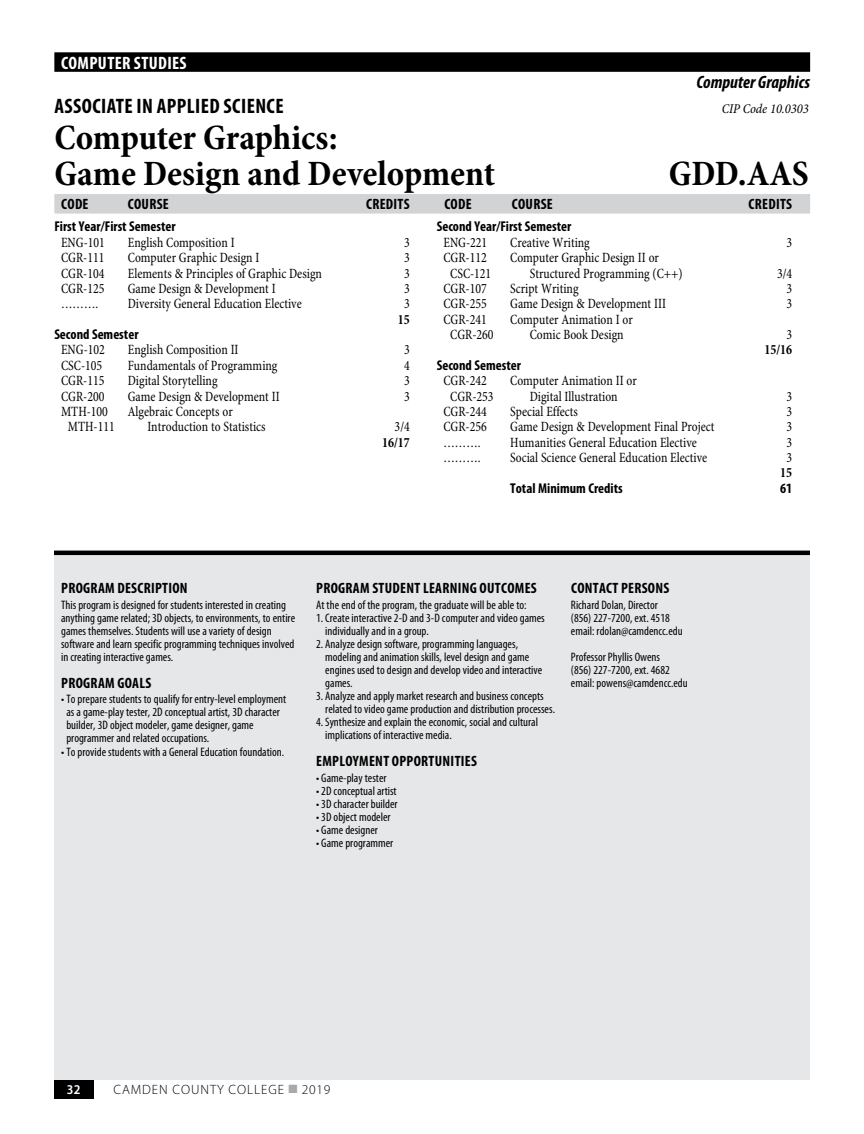
<style>
.page{position:relative;width:864px;height:1134px;background:#fff}
.page>*{position:absolute;margin:0;border:0;box-sizing:border-box;transform-origin:0 0}
.t1{font:700 condensed 36px/36px "Minion Pro";color:#000}
.t2{font:700 condensed 21px "Myriad Pro";letter-spacing:.02em;color:#000}
.t3{font:italic 700 condensed 18px "Myriad Pro";color:#000}
.t4{font:700 condensed 18px "Myriad Pro";letter-spacing:.02em;color:#fff}
.t5{font:700 condensed 15px "Myriad Pro";letter-spacing:.02em;color:#000}
.t6{font:condensed 14.25px "Minion Pro";color:#000;scale:.9 1}
.t7{font:700 condensed 14.25px "Myriad Pro";color:#000}
.t8{font:700 condensed 14.25px "Minion Pro";color:#000;scale:.9 1}
.t9{font:300 13.5px "Myriad Pro";letter-spacing:.07em;color:#000}
.t10{font:italic condensed 13.5px "Minion Pro";color:#000}
.t11{font:600 semi-condensed 13.5px "Myriad Pro";color:#fff}
.t12{font:condensed 12.3px/13px "Myriad Pro";color:#000}
.s1{color:#a7a9ac}
</style>
<div class="page">
<div style="left:54px;top:1080px;width:39px;height:18px;background:#000"></div>
<div style="left:54px;top:555px;width:756px;height:525px;background:#e6e7e8"></div>
<hr style="left:54px;top:551px;width:756px;height:4px;background:#000">
<div style="left:54px;top:52px;width:756px;height:20px;background:#000"></div>
<div style="left:54px;top:194px;width:756px;height:20px;background:#d1d3d4"></div>
<h3 class="t4" style="left:61px;top:52px;width:127px">COMPUTER STUDIES</h3>
<h3 class="t3" style="left:696px;top:71px;width:115px">Computer Graphics</h3>
<h2 class="t2" style="left:55px;top:92px;width:231px">ASSOCIATE IN APPLIED SCIENCE</h2>
<p class="t10" style="left:722px;top:100px;width:89px">CIP Code 10.0303</p>
<h1 class="t1" style="left:54px;top:120px;width:442px">Computer Graphics:<br>Game Design and Development</h1>
<h1 class="t1" style="left:669px;top:156px;width:142px">GDD.AAS</h1>
<p class="t5" style="left:61px;top:195px;width:29px">CODE</p>
<p class="t5" style="left:128px;top:195px;width:43px">COURSE</p>
<p class="t5" style="left:366px;top:195px;width:45px">CREDITS</p>
<p class="t5" style="left:444px;top:195px;width:29px">CODE</p>
<p class="t5" style="left:512px;top:195px;width:43px">COURSE</p>
<p class="t5" style="left:749px;top:195px;width:45px">CREDITS</p>
<p class="t7" style="left:54px;top:218px;width:123px">First Year/First Semester</p>
<p class="t6" style="left:61px;top:234px;width:50px">ENG-101</p>
<p class="t6" style="left:128px;top:234px;width:120px">English Composition I</p>
<p class="t6" style="left:404px;top:234px;width:8px">3</p>
<p class="t6" style="left:61px;top:249px;width:50px">CGR-111</p>
<p class="t6" style="left:128px;top:249px;width:148px">Computer Graphic Design I</p>
<p class="t6" style="left:404px;top:249px;width:8px">3</p>
<p class="t6" style="left:61px;top:264px;width:50px">CGR-104</p>
<p class="t6" style="left:128px;top:264px;width:217px">Elements &amp; Principles of Graphic Design</p>
<p class="t6" style="left:404px;top:264px;width:8px">3</p>
<p class="t6" style="left:61px;top:280px;width:50px">CGR-125</p>
<p class="t6" style="left:128px;top:280px;width:166px">Game Design &amp; Development I</p>
<p class="t6" style="left:404px;top:280px;width:8px">3</p>
<p class="t6" style="left:61px;top:295px;width:43px">……….</p>
<p class="t6" style="left:128px;top:295px;width:195px">Diversity General Education Elective</p>
<p class="t6" style="left:404px;top:295px;width:8px">3</p>
<p class="t8" style="left:398px;top:311px;width:15px">15</p>
<p class="t7" style="left:54px;top:325px;width:86px">Second Semester</p>
<p class="t6" style="left:61px;top:341px;width:50px">ENG-102</p>
<p class="t6" style="left:128px;top:341px;width:124px">English Composition II</p>
<p class="t6" style="left:404px;top:341px;width:8px">3</p>
<p class="t6" style="left:61px;top:357px;width:47px">CSC-105</p>
<p class="t6" style="left:128px;top:357px;width:168px">Fundamentals of Programming</p>
<p class="t6" style="left:404px;top:357px;width:8px">4</p>
<p class="t6" style="left:61px;top:372px;width:50px">CGR-115</p>
<p class="t6" style="left:128px;top:372px;width:101px">Digital Storytelling</p>
<p class="t6" style="left:404px;top:372px;width:8px">3</p>
<p class="t6" style="left:61px;top:387px;width:50px">CGR-200</p>
<p class="t6" style="left:128px;top:387px;width:170px">Game Design &amp; Development II</p>
<p class="t6" style="left:404px;top:387px;width:8px">3</p>
<p class="t6" style="left:61px;top:403px;width:54px">MTH-100</p>
<p class="t6" style="left:128px;top:403px;width:118px">Algebraic Concepts or</p>
<p class="t6" style="left:68px;top:418px;width:54px">MTH-111</p>
<p class="t6" style="left:147px;top:418px;width:133px">Introduction to Statistics</p>
<p class="t6" style="left:395px;top:418px;width:18px">3/4</p>
<p class="t8" style="left:382px;top:434px;width:32px">16/17</p>
<p class="t7" style="left:437px;top:218px;width:136px">Second Year/First Semester</p>
<p class="t6" style="left:444px;top:234px;width:50px">ENG-221</p>
<p class="t6" style="left:510px;top:234px;width:90px">Creative Writing</p>
<p class="t6" style="left:787px;top:234px;width:8px">3</p>
<p class="t6" style="left:444px;top:249px;width:50px">CGR-112</p>
<p class="t6" style="left:510px;top:249px;width:167px">Computer Graphic Design II or</p>
<p class="t6" style="left:450px;top:264px;width:47px">CSC-121</p>
<p class="t6" style="left:530px;top:264px;width:171px">Structured Programming (C++)</p>
<p class="t6" style="left:777px;top:264px;width:18px">3/4</p>
<p class="t6" style="left:444px;top:280px;width:50px">CGR-107</p>
<p class="t6" style="left:510px;top:280px;width:77px">Script Writing</p>
<p class="t6" style="left:787px;top:280px;width:8px">3</p>
<p class="t6" style="left:444px;top:295px;width:50px">CGR-255</p>
<p class="t6" style="left:510px;top:295px;width:175px">Game Design &amp; Development III</p>
<p class="t6" style="left:787px;top:295px;width:8px">3</p>
<p class="t6" style="left:444px;top:311px;width:50px">CGR-241</p>
<p class="t6" style="left:510px;top:311px;width:138px">Computer Animation I or</p>
<p class="t6" style="left:450px;top:326px;width:50px">CGR-260</p>
<p class="t6" style="left:530px;top:326px;width:106px">Comic Book Design</p>
<p class="t6" style="left:787px;top:326px;width:8px">3</p>
<p class="t8" style="left:764px;top:341px;width:32px">15/16</p>
<p class="t7" style="left:437px;top:356px;width:86px">Second Semester</p>
<p class="t6" style="left:444px;top:372px;width:50px">CGR-242</p>
<p class="t6" style="left:510px;top:372px;width:142px">Computer Animation II or</p>
<p class="t6" style="left:450px;top:387px;width:50px">CGR-253</p>
<p class="t6" style="left:530px;top:387px;width:99px">Digital Illustration</p>
<p class="t6" style="left:787px;top:387px;width:8px">3</p>
<p class="t6" style="left:444px;top:403px;width:50px">CGR-244</p>
<p class="t6" style="left:510px;top:403px;width:77px">Special Effects</p>
<p class="t6" style="left:787px;top:403px;width:8px">3</p>
<p class="t6" style="left:444px;top:418px;width:50px">CGR-256</p>
<p class="t6" style="left:510px;top:418px;width:229px">Game Design &amp; Development Final Project</p>
<p class="t6" style="left:787px;top:418px;width:8px">3</p>
<p class="t6" style="left:444px;top:434px;width:43px">……….</p>
<p class="t6" style="left:510px;top:434px;width:209px">Humanities General Education Elective</p>
<p class="t6" style="left:787px;top:434px;width:8px">3</p>
<p class="t6" style="left:444px;top:449px;width:43px">……….</p>
<p class="t6" style="left:510px;top:449px;width:220px">Social Science General Education Elective</p>
<p class="t6" style="left:787px;top:449px;width:8px">3</p>
<p class="t8" style="left:780px;top:464px;width:15px">15</p>
<p class="t7" style="left:510px;top:479px;width:114px">Total Minimum Credits</p>
<p class="t7" style="left:780px;top:479px;width:14px">61</p>
<p class="t5" style="left:61px;top:579px;width:128px">PROGRAM DESCRIPTION</p>
<p class="t12" style="left:61px;top:598px;width:236px">This program is designed for students interested in creating anything game related; 3D objects, to environments, to entire games themselves. Students will use a variety of design software and learn specific programming techniques involved in creating interactive games.</p>
<p class="t5" style="left:61px;top:674px;width:92px">PROGRAM GOALS</p>
<p class="t12" style="left:66px;top:693px;width:222px;text-indent:-5px">• To prepare students to qualify for entry-level employment as a game-play tester, 2D conceptual artist, 3D character builder, 3D object modeler, game designer, game programmer and related occupations.</p>
<p class="t12" style="left:61px;top:745px;width:225px">• To provide students with a General Education foundation.</p>
<p class="t5" style="left:316px;top:579px;width:222px">PROGRAM STUDENT LEARNING OUTCOMES</p>
<p class="t12" style="left:316px;top:598px;width:212px">At the end of the program, the graduate will be able to:</p>
<p class="t12" style="left:325px;top:611px;width:221px;text-indent:-9px">1. Create interactive 2-D and 3-D computer and video games individually and in a group.</p>
<p class="t12" style="left:325px;top:637px;width:219px;text-indent:-9px">2. Analyze design software, programming languages, modeling and animation skills, level design and game engines used to design and develop video and interactive games.</p>
<p class="t12" style="left:325px;top:689px;width:231px;text-indent:-9px">3. Analyze and apply market research and business concepts related to video game production and distribution processes.</p>
<p class="t12" style="left:325px;top:715px;width:214px;text-indent:-9px">4. Synthesize and explain the economic, social and cultural implications of interactive media.</p>
<p class="t5" style="left:316px;top:752px;width:162px">EMPLOYMENT OPPORTUNITIES</p>
<p class="t12" style="left:316px;top:771px;width:72px">• Game-play tester</p>
<p class="t12" style="left:316px;top:784px;width:82px">• 2D conceptual artist</p>
<p class="t12" style="left:316px;top:797px;width:83px">• 3D character builder</p>
<p class="t12" style="left:316px;top:810px;width:76px">• 3D object modeler</p>
<p class="t12" style="left:316px;top:823px;width:63px">• Game designer</p>
<p class="t12" style="left:316px;top:836px;width:79px">• Game programmer</p>
<p class="t5" style="left:571px;top:579px;width:100px">CONTACT PERSONS</p>
<p class="t12" style="left:571px;top:598px;width:113px">Richard Dolan, Director<br>(856) 227-7200, ext. 4518 email: rdolan@camdencc.edu</p>
<p class="t12" style="left:571px;top:650px;width:118px">Professor Phyllis Owens<br>(856) 227-7200, ext. 4682 email: powens@camdencc.edu</p>
<p class="t11" style="left:67px;top:1081px;width:15px">32</p>
<p class="t9" style="left:113px;top:1081px;width:218px">CAMDEN COUNTY COLLEGE <span class="s1">■</span> 2019</p>
</div>
